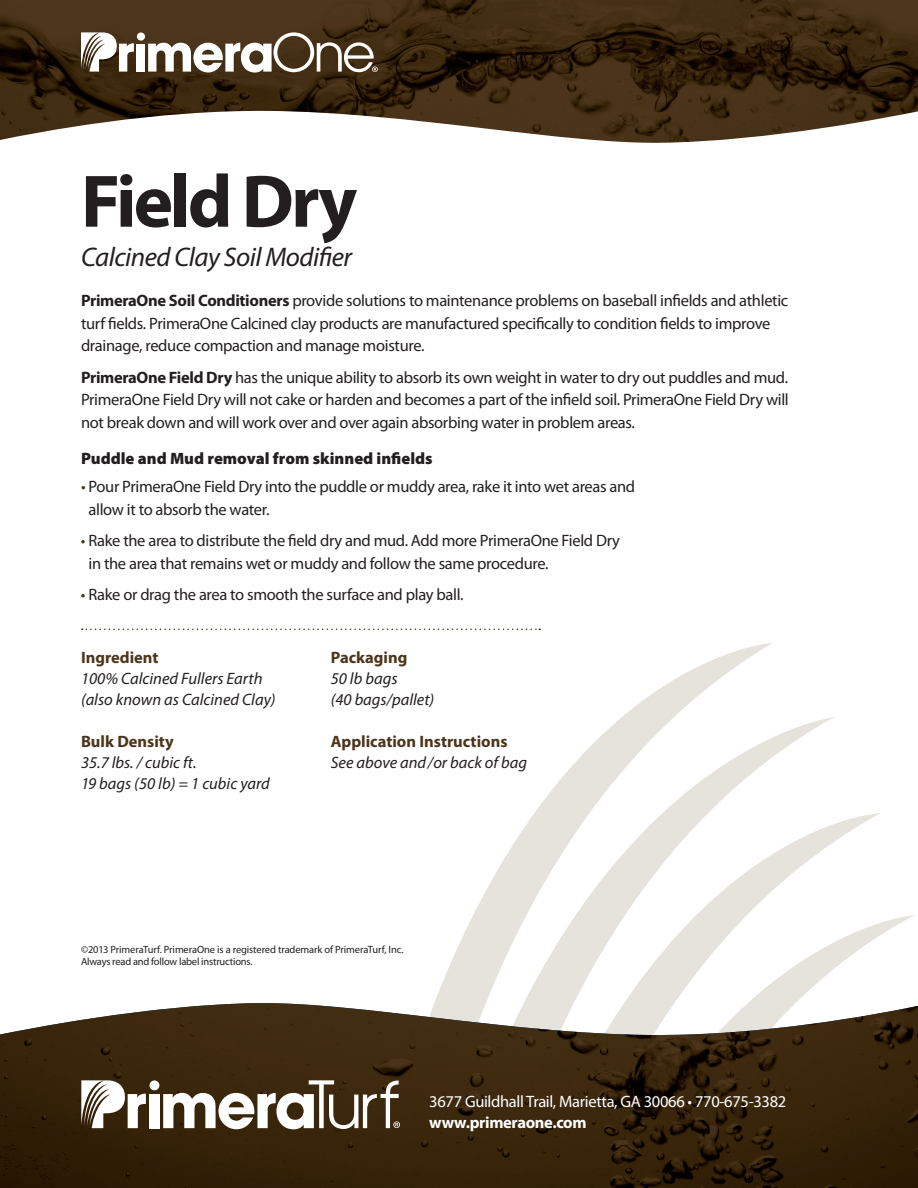
<style>
.page{position:relative;width:918px;height:1188px;background:#fff}
.page>*{position:absolute;margin:0;border:0;box-sizing:border-box;transform-origin:0 0}
.t1{font:700 75px "Myriad Pro";letter-spacing:-.04em;color:#231f20}
.t2{font:italic 27px "Myriad Pro";letter-spacing:-.02em;color:#231f20}
.t3{font:16.5px/22.5px "Myriad Pro";letter-spacing:-.02em;color:#231f20}
.t4{font:italic 16.5px/21px "Myriad Pro";color:#231f20}
.t5{font:700 16.5px "Myriad Pro";color:#4c351b}
.t6{font:16.5px "Myriad Pro";letter-spacing:-.02em;color:#fff}
.t7{font:900 16.5px "Myriad Pro";color:#231f20}
.t8{font:700 16.5px "Myriad Pro";letter-spacing:-.02em;color:#fff}
.t9{font:10.5px/12px "Myriad Pro";letter-spacing:-.015em;color:#231f20}
.s1{font-weight:700}
.s2{color:#4c351b}
</style>
<div class="page">
<svg style="left:435px;top:643px;width:479px;height:359px"></svg>
<img style="left:0;top:1003px;width:918px;height:185px">
<img style="left:0;top:0;width:918px;height:143px">
<svg style="left:82px;top:629px;width:458px;height:1px"></svg>
<svg style="left:81px;top:32px;width:53px;height:40px"></svg>
<svg style="left:148px;top:32px;width:230px;height:41px"></svg>
<div style="left:137px;top:44px;width:8px;height:28px;background:#fff"></div>
<div style="left:137px;top:32px;width:8px;height:9px;background:#fff;border-radius:50%"></div>
<svg style="left:81px;top:1080px;width:65px;height:48px"></svg>
<div style="left:149px;top:1094px;width:11px;height:34px;background:#fff"></div>
<div style="left:150px;top:1080px;width:9px;height:10px;background:#fff;border-radius:50%"></div>
<svg style="left:163px;top:1080px;width:237px;height:49px"></svg>
<h1 class="t1" style="left:81px;top:153px;width:278px">Field Dry</h1>
<h2 class="t2" style="left:81px;top:240px;width:273px">Calcined Clay Soil Modifier</h2>
<p class="t3" style="left:81px;top:289px;width:709px"><span class="s1">PrimeraOne Soil Conditioners</span> provide solutions to maintenance problems on baseball infields and athletic turf fields. PrimeraOne Calcined clay products are manufactured specifically to condition fields to improve drainage, reduce compaction and manage moisture.</p>
<p class="t3" style="left:81px;top:366px;width:709px;text-align:justify"><span class="s1">PrimeraOne Field Dry</span> has the unique ability to absorb its own weight in water to dry out puddles and mud.<br>PrimeraOne Field Dry will not cake or harden and becomes a part of the infield soil. PrimeraOne Field Dry will not break down and will work over and over again absorbing water in problem areas.</p>
<p class="t7" style="left:81px;top:447px;width:353px">Puddle and Mud removal from skinned infields</p>
<p class="t3" style="left:88px;top:475px;width:548px;text-indent:-7px"><span class="s2">•</span> Pour PrimeraOne Field Dry into the puddle or muddy area, rake it into wet areas and allow it to absorb the water.</p>
<p class="t3" style="left:88px;top:529px;width:533px;text-indent:-7px"><span class="s2">•</span> Rake the area to distribute the field dry and mud. Add more PrimeraOne Field Dry in the area that remains wet or muddy and follow the same procedure.</p>
<p class="t3" style="left:81px;top:583px;width:384px"><span class="s2">•</span> Rake or drag the area to smooth the surface and play ball.</p>
<p class="t5" style="left:81px;top:647px;width:79px">Ingredient</p>
<p class="t4" style="left:81px;top:668px;width:196px">100% Calcined Fullers Earth (also known as Calcined Clay)</p>
<p class="t5" style="left:81px;top:731px;width:94px">Bulk Density</p>
<p class="t4" style="left:81px;top:752px;width:190px">35.7 lbs. / cubic ft.<br>19 bags (50 lb) = 1 cubic yard</p>
<p class="t5" style="left:331px;top:647px;width:78px">Packaging</p>
<p class="t4" style="left:331px;top:668px;width:105px">50 lb bags<br>(40 bags/pallet)</p>
<p class="t5" style="left:331px;top:731px;width:178px">Application Instructions</p>
<p class="t4" style="left:331px;top:752px;width:198px">See above and/or back of bag</p>
<p class="t9" style="left:81px;top:943px;width:324px">©2013 PrimeraTurf. PrimeraOne is a registered trademark of PrimeraTurf, Inc.<br>Always read and follow label instructions.</p>
<p class="t6" style="left:429px;top:1092px;width:358px">3677 Guildhall Trail, Marietta, GA 30066 • 770-675-3382</p>
<p class="t8" style="left:429px;top:1112px;width:159px">www.primeraone.com</p>
</div>
